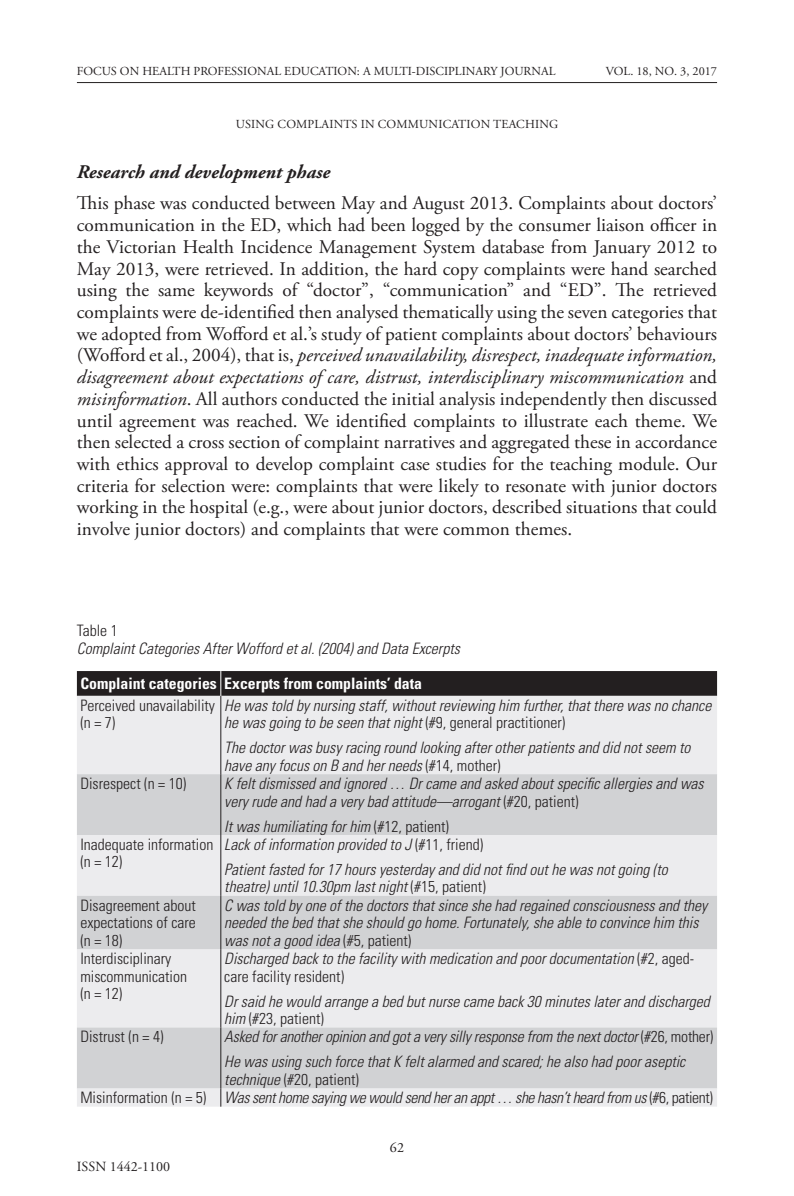
<style>
.page{position:relative;width:794px;height:1196px;background:#fff}
.page>*{position:absolute;margin:0;border:0;box-sizing:border-box;transform-origin:0 0}
.body_text{font:19.25px/21.7px "Adobe Garamond Pro";color:#231f20;text-align:justify}
.subhead_3{font:italic 700 19.25px "Adobe Garamond Pro";color:#231f20}
.table_text{font:italic 300 condensed 15.75px/17.5px "Univers LT Std";color:#231f20}
.table_text-2{font:300 condensed 15.75px/17.5px "Univers LT Std";color:#231f20}
.table_text-3{font:italic 300 condensed 15.75px "Univers LT Std";letter-spacing:-.025em;color:#231f20}
.table_text-4{font:700 condensed 15.75px "Univers LT Std";color:#fff}
.t1{font:14px "Adobe Garamond Pro";color:#231f20}
.t2{font:12.25px "Adobe Garamond Pro";color:#231f20}
.s1{font-style:italic}
.s2{font-style:normal}
</style>
<div class="page">
<hr style="left:77px;top:82px;width:640px;height:1px;background:#231f20">
<div style="left:77px;top:696px;width:640px;height:410px;background:#ececee"></div>
<svg style="left:77px;top:774px;width:640px;height:314px;background:#dcdddf"></svg>
<hr style="left:220px;top:696px;width:1px;height:78px;background:#231f20">
<hr style="left:220px;top:774px;width:1px;height:61px;background:#231f20">
<hr style="left:220px;top:835px;width:1px;height:60px;background:#231f20">
<hr style="left:220px;top:895px;width:1px;height:54px;background:#231f20">
<hr style="left:220px;top:949px;width:1px;height:78px;background:#231f20">
<hr style="left:220px;top:1027px;width:1px;height:61px;background:#231f20">
<svg style="left:220px;top:1088px;width:1px;height:18px"></svg>
<svg style="left:77px;top:671px;width:640px;height:25px;background:#252122"></svg>
<p class="t2" style="left:77px;top:64px;width:480px">FOCUS ON HEALTH PROFESSIONAL EDUCATION: A MULTI-DISCIPLINARY JOURNAL</p>
<p class="t2" style="left:606px;top:64px;width:113px">VOL. 18, NO. 3, 2017</p>
<p class="t2" style="left:236px;top:117px;width:324px">USING COMPLAINTS IN COMMUNICATION TEACHING</p>
<p class="subhead_3" style="left:77px;top:160px;width:255px">Research and development phase</p>
<p class="body_text" style="left:77px;top:193px;width:642px">This phase was conducted between May and August 2013. Complaints about doctors’ communication in the ED, which had been logged by the consumer liaison officer in the Victorian Health Incidence Management System database from January 2012 to May 2013, were retrieved. In addition, the hard copy complaints were hand searched using the same keywords of “doctor”, “communication” and “ED”. The retrieved complaints were de-identified then analysed thematically using the seven categories that we adopted from Wofford et al.’s study of patient complaints about doctors’ behaviours (Wofford et al., 2004), that is, <span class="s1">perceived unavailability, disrespect, inadequate information, disagreement about expectations of care, distrust, interdisciplinary miscommunication</span> and <span class="s1">misinformation</span>. All authors conducted the initial analysis independently then discussed until agreement was reached. We identified complaints to illustrate each theme. We then selected a cross section of complaint narratives and aggregated these in accordance with ethics approval to develop complaint case studies for the teaching module. Our criteria for selection were: complaints that were likely to resonate with junior doctors working in the hospital (e.g., were about junior doctors, described situations that could involve junior doctors) and complaints that were common themes.</p>
<p class="table_text-2" style="left:77px;top:621px;width:42px">Table 1</p>
<p class="table_text" style="left:77px;top:639px;width:384px">Complaint Categories After Wofford et al. (2004) and Data Excerpts</p>
<p class="table_text-4" style="left:80px;top:674px;width:138px">Complaint categories</p>
<p class="table_text-4" style="left:224px;top:674px;width:199px">Excerpts from complaints’ data</p>
<p class="table_text-2" style="left:80px;top:696px;width:136px">Perceived unavailability (n = 7)</p>
<p class="table_text" style="left:224px;top:696px;width:488px">He was told by nursing staff, without reviewing him further, that there was no chance he was going to be seen that night <span class="s2">(#9, general practitioner)</span></p>
<p class="table_text" style="left:224px;top:739px;width:468px">The doctor was busy racing round looking after other patients and did not seem to have any focus on B and her needs <span class="s2">(#14, mother)</span></p>
<p class="table_text-2" style="left:80px;top:774px;width:107px">Disrespect (n = 10)</p>
<p class="table_text" style="left:224px;top:775px;width:481px">K felt dismissed and ignored … Dr came and asked about specific allergies and was very rude and had a very bad attitude—arrogant <span class="s2">(#20, patient)</span></p>
<p class="table_text" style="left:224px;top:817px;width:226px">It was humiliating for him <span class="s2">(#12, patient)</span></p>
<p class="table_text-2" style="left:80px;top:835px;width:134px">Inadequate information (n = 12)</p>
<p class="table_text" style="left:224px;top:835px;width:260px">Lack of information provided to J <span class="s2">(#11, friend)</span></p>
<p class="table_text" style="left:224px;top:860px;width:445px">Patient fasted for 17 hours yesterday and did not find out he was not going (to theatre) until 10.30pm last night <span class="s2">(#15, patient)</span></p>
<p class="table_text-2" style="left:80px;top:896px;width:117px;text-align:justify">Disagreement about expectations of care (n = 18)</p>
<p class="table_text" style="left:224px;top:896px;width:484px">C was told by one of the doctors that since she had regained consciousness and they needed the bed that she should go home. Fortunately, she able to convince him this was not a good idea <span class="s2">(#5, patient)</span></p>
<p class="table_text-2" style="left:80px;top:949px;width:108px">Interdisciplinary miscommunication (n = 12)</p>
<p class="table_text" style="left:224px;top:950px;width:471px">Discharged back to the facility with medication and poor documentation <span class="s2">(#2, aged&shy;care facility resident)</span></p>
<p class="table_text" style="left:224px;top:992px;width:487px">Dr said he would arrange a bed but nurse came back 30 minutes later and discharged him <span class="s2">(#23, patient)</span></p>
<p class="table_text-2" style="left:80px;top:1028px;width:85px">Distrust (n = 4)</p>
<p class="table_text" style="left:224px;top:1028px;width:490px">Asked for another opinion and got a very silly response from the next doctor <span class="s2">(#26, mother)</span></p>
<p class="table_text" style="left:224px;top:1053px;width:462px">He was using such force that K felt alarmed and scared; he also had poor aseptic technique <span class="s2">(#20, patient)</span></p>
<p class="table_text-2" style="left:80px;top:1088px;width:127px">Misinformation (n = 5)</p>
<p class="table_text-3" style="left:224px;top:1088px;width:490px">Was sent home saying we would send her an appt … she hasn’t heard from us <span class="s2">(#6, patient)</span></p>
<p class="t1" style="left:77px;top:1158px;width:95px">ISSN 1442-1100</p>
<p class="t1" style="left:390px;top:1138px;width:15px">62</p>
</div>
